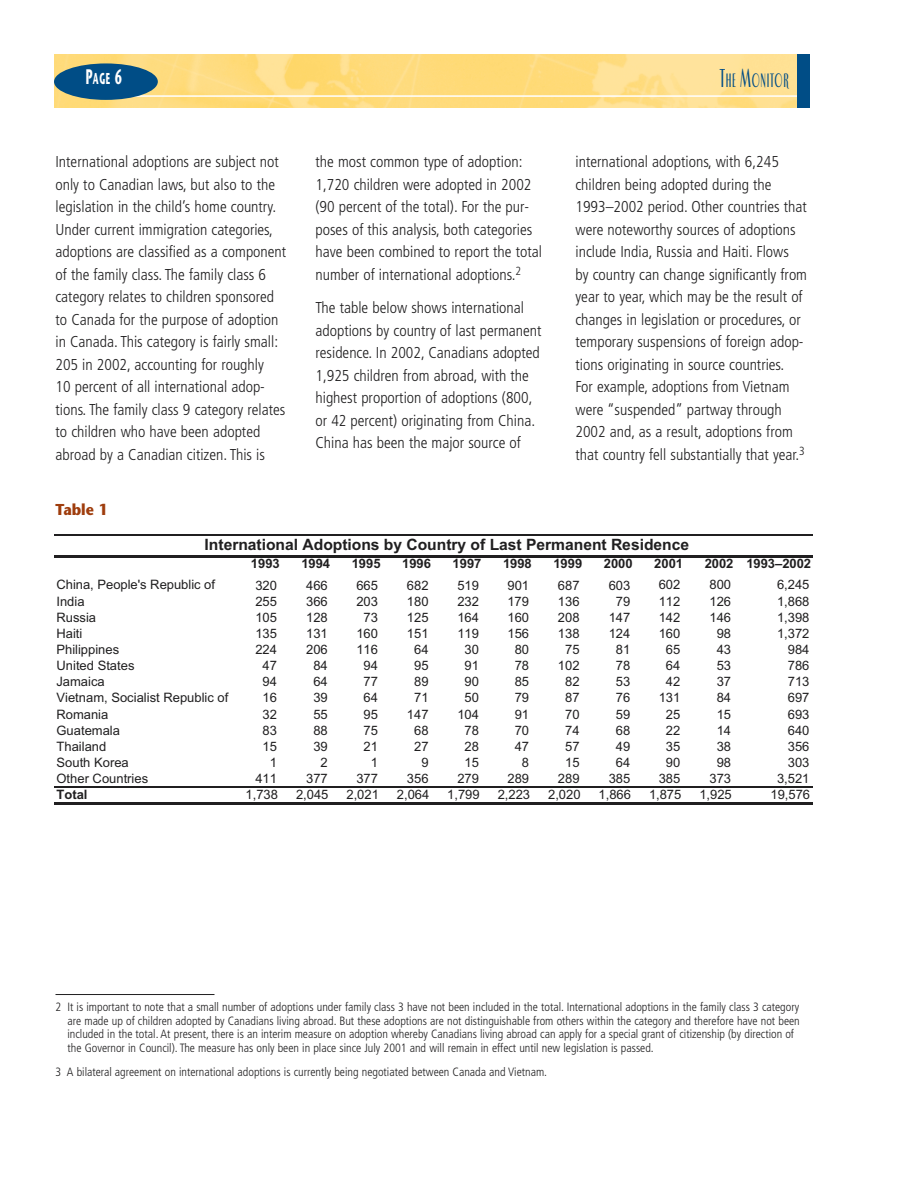
<style>
.page{position:relative;width:918px;height:1188px;background:#fff}
.page>*{position:absolute;margin:0;border:0;box-sizing:border-box;transform-origin:0 0}
.t1{font:700 20.25px "Luna ITC";letter-spacing:.075em;color:#004d86;scale:.5 1}
.t2{font:300 condensed 15.75px/22.5px "Frutiger";color:#201f20}
.t3{font:700 15.75px "Stone Sans";color:#9f3d0d;scale:.9 1}
.t4{font:700 15.75px "Stone Sans";color:#fff;scale:.5 1}
.t5{font:700 15.6px "Arial";color:#201f20}
.t6{font:13.05px/16px "Arial";color:#201f20;text-align:center}
.t7{font:700 13.05px "Arial";color:#201f20}
.t8{font:300 condensed 12px/13.5px "Frutiger";color:#201f20}
.s1{font-size:21px}
.s2{font-size:27px}
</style>
<div class="page">
<img style="left:54px;top:54px;width:743px;height:54px">
<hr style="left:122px;top:95px;width:688px;height:2px;background:#fff">
<div style="left:54px;top:63px;width:104px;height:37px;background:#004d86;border-radius:50%"></div>
<div style="left:797px;top:54px;width:13px;height:54px;background:#004d86"></div>
<hr style="left:54px;top:535px;width:759px;height:1px;background:#201f20">
<hr style="left:54px;top:555px;width:759px;height:2px;background:#201f20">
<hr style="left:54px;top:786px;width:759px;height:1px;background:#201f20">
<hr style="left:54px;top:803px;width:759px;height:2px;background:#201f20">
<hr style="left:56px;top:994px;width:158px;height:1px;background:#201f20">
<p class="t4" style="left:86px;top:73px;width:74px"><span class="s1">P</span>AGE <span class="s1">6</span></p>
<p class="t1" style="left:720px;top:71px;width:139px"><span class="s2">T</span>HE <span class="s2">M</span>ONITOR</p>
<p class="t2" style="left:55px;top:152px;width:232px">International adoptions are subject not only to Canadian laws, but also to the legislation in the child’s home country.<br>Under current immigration categories, adoptions are classified as a component of the family class. The family class 6 category relates to children sponsored to Canada for the purpose of adoption in Canada. This category is fairly small:<br>205 in 2002, accounting for roughly<br>10 percent of all international adop&shy;tions. The family class 9 category relates to children who have been adopted abroad by a Canadian citizen. This is</p>
<p class="t2" style="left:315px;top:152px;width:228px">the most common type of adoption:<br>1,720 children were adopted in 2002 (90 percent of the total). For the pur&shy;poses of this analysis, both categories have been combined to report the total number of international adoptions.<sup>2</sup></p>
<p class="t2" style="left:315px;top:298px;width:228px">The table below shows international adoptions by country of last permanent residence. In 2002, Canadians adopted 1,925 children from abroad, with the highest proportion of adoptions (800, or 42 percent) originating from China.<br>China has been the major source of</p>
<p class="t3" style="left:55px;top:504px;width:60px">Table 1</p>
<p class="t2" style="left:575px;top:152px;width:233px">international adoptions, with 6,245 children being adopted during the 1993–2002 period. Other countries that were noteworthy sources of adoptions include India, Russia and Haiti. Flows<br>by country can change significantly from year to year, which may be the result of changes in legislation or procedures, or temporary suspensions of foreign adop&shy;tions originating in source countries.<br>For example, adoptions from Vietnam were “suspended” partway through 2002 and, as a result, adoptions from that country fell substantially that year.<sup>3</sup></p>
<p class="t5" style="left:205px;top:539px;width:486px">International Adoptions by Country of Last Permanent Residence</p>
<p class="t7" style="left:251px;top:559px;width:30px">1993</p>
<p class="t7" style="left:301px;top:559px;width:30px">1994</p>
<p class="t7" style="left:352px;top:559px;width:30px">1995</p>
<p class="t7" style="left:402px;top:559px;width:30px">1996</p>
<p class="t7" style="left:453px;top:559px;width:30px">1997</p>
<p class="t7" style="left:503px;top:559px;width:30px">1998</p>
<p class="t7" style="left:553px;top:559px;width:30px">1999</p>
<p class="t7" style="left:604px;top:559px;width:30px">2000</p>
<p class="t7" style="left:654px;top:559px;width:30px">2001</p>
<p class="t7" style="left:705px;top:559px;width:108px">2002 1993–2002</p>
<p class="t6" style="left:57px;top:578px;width:160px">China, People's Republic of</p>
<p class="t6" style="left:777px;top:578px;width:34px">6,245</p>
<p class="t6" style="left:57px;top:594px;width:30px">India</p>
<p class="t6" style="left:777px;top:594px;width:34px">1,868</p>
<p class="t6" style="left:57px;top:610px;width:41px">Russia</p>
<p class="t6" style="left:777px;top:610px;width:34px">1,398</p>
<p class="t6" style="left:57px;top:627px;width:27px">Haiti</p>
<p class="t6" style="left:777px;top:627px;width:34px">1,372</p>
<p class="t6" style="left:57px;top:643px;width:64px">Philippines</p>
<p class="t6" style="left:788px;top:643px;width:23px">984</p>
<p class="t6" style="left:57px;top:659px;width:80px">United States</p>
<p class="t6" style="left:788px;top:659px;width:23px">786</p>
<p class="t6" style="left:57px;top:675px;width:50px">Jamaica</p>
<p class="t6" style="left:788px;top:675px;width:23px">713</p>
<p class="t6" style="left:57px;top:691px;width:173px">Vietnam, Socialist Republic of</p>
<p class="t6" style="left:788px;top:691px;width:23px">697</p>
<p class="t6" style="left:57px;top:707px;width:53px">Romania</p>
<p class="t6" style="left:788px;top:707px;width:23px">693</p>
<p class="t6" style="left:57px;top:723px;width:65px">Guatemala</p>
<p class="t6" style="left:788px;top:723px;width:23px">640</p>
<p class="t6" style="left:57px;top:739px;width:51px">Thailand</p>
<p class="t6" style="left:788px;top:739px;width:23px">356</p>
<p class="t6" style="left:57px;top:755px;width:74px">South Korea</p>
<p class="t6" style="left:788px;top:755px;width:23px">303</p>
<p class="t6" style="left:709px;top:578px;width:23px">800<br>126<br>146<br>98<br>43<br>53<br>37<br>84<br>15<br>14<br>38<br>98<br>373</p>
<p class="t6" style="left:659px;top:578px;width:23px">602<br>112<br>142<br>160<br>65<br>64<br>42<br>131<br>25<br>22<br>35<br>90<br>385</p>
<p class="t6" style="left:609px;top:578px;width:23px">603<br>79<br>147<br>124<br>81<br>78<br>53<br>76<br>59<br>68<br>49<br>64<br>385</p>
<p class="t6" style="left:558px;top:578px;width:23px">687<br>136<br>208<br>138<br>75<br>102<br>82<br>87<br>70<br>74<br>57<br>15<br>289</p>
<p class="t6" style="left:507px;top:578px;width:23px;text-align:right">901<br>179<br>160<br>156<br>80<br>78<br>85<br>79<br>91<br>70<br>47<br>8<br>289</p>
<p class="t6" style="left:457px;top:578px;width:23px">519<br>232<br>164<br>119<br>30<br>91<br>90<br>50<br>104<br>78<br>28<br>15<br>279</p>
<p class="t6" style="left:407px;top:578px;width:23px;text-align:right">682<br>180<br>125<br>151<br>64<br>95<br>89<br>71<br>147<br>68<br>27<br>9<br>356</p>
<p class="t6" style="left:356px;top:578px;width:23px;text-align:right">665<br>203<br>73<br>160<br>116<br>94<br>77<br>64<br>95<br>75<br>21<br>1<br>377</p>
<p class="t6" style="left:306px;top:578px;width:23px;text-align:right">466<br>366<br>128<br>131<br>206<br>84<br>64<br>39<br>55<br>88<br>39<br>2<br>377</p>
<p class="t6" style="left:255px;top:578px;width:23px;text-align:right">320<br>255<br>105<br>135<br>224<br>47<br>94<br>16<br>32<br>83<br>15<br>1<br>411</p>
<p class="t6" style="left:57px;top:772px;width:93px">Other Countries</p>
<p class="t6" style="left:777px;top:772px;width:34px">3,521</p>
<p class="t7" style="left:57px;top:789px;width:33px">Total</p>
<p class="t6" style="left:246px;top:787px;width:34px">1,738</p>
<p class="t6" style="left:296px;top:787px;width:34px">2,045</p>
<p class="t6" style="left:346px;top:787px;width:34px">2,021</p>
<p class="t6" style="left:397px;top:787px;width:34px">2,064</p>
<p class="t6" style="left:447px;top:787px;width:34px">1,799</p>
<p class="t6" style="left:498px;top:787px;width:34px">2,223</p>
<p class="t6" style="left:548px;top:787px;width:34px">2,020</p>
<p class="t6" style="left:599px;top:787px;width:34px">1,866</p>
<p class="t6" style="left:649px;top:787px;width:34px">1,875</p>
<p class="t6" style="left:699px;top:787px;width:34px">1,925</p>
<p class="t6" style="left:771px;top:787px;width:41px">19,576</p>
<p class="t8" style="left:67px;top:1001px;width:734px;text-indent:-12px">2 It is important to note that a small number of adoptions under family class 3 have not been included in the total. International adoptions in the family class 3 category are made up of children adopted by Canadians living abroad. But these adoptions are not distinguishable from others within the category and therefore have not been included in the total. At present, there is an interim measure on adoption whereby Canadians living abroad can apply for a special grant of citizenship (by direction of the Governor in Council). The measure has only been in place since July 2001 and will remain in effect until new legislation is passed.</p>
<p class="t8" style="left:55px;top:1066px;width:493px">3 A bilateral agreement on international adoptions is currently being negotiated between Canada and Vietnam.</p>
</div>
